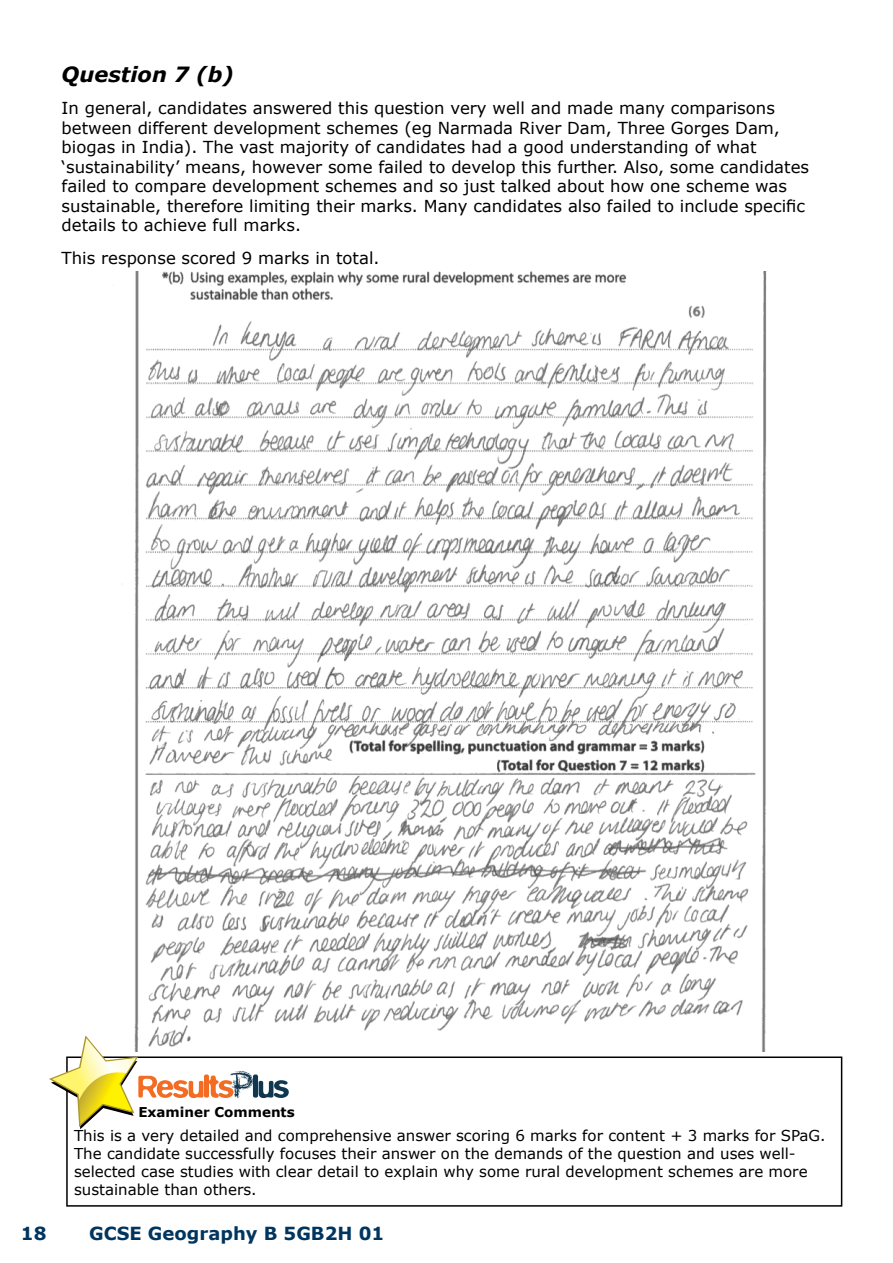
<style>
.page{position:relative;width:893px;height:1263px;background:#fff}
.page>*{position:absolute;margin:0;border:0;box-sizing:border-box;transform-origin:0 0}
.t1{font:italic 700 21px "Verdana";color:#000}
.t2{font:700 18px "Verdana";color:#00355f}
.t3{font:16.5px/19.5px "Verdana";color:#000}
.t4{font:15px/18px "Verdana";color:#000}
.t5{font:700 13.5px "Verdana";color:#000}
</style>
<div class="page">
<img style="left:122px;top:271px;width:645px;height:780px">
<div style="left:66px;top:1056px;width:776px;height:150px;border:2px solid #000"></div>
<svg style="left:49px;top:1035px;width:240px;height:94px"></svg>
<p class="t1" style="left:62px;top:59px;width:174px">Question 7 (b)</p>
<p class="t3" style="left:62px;top:98px;width:749px">In general, candidates answered this question very well and made many comparisons between different development schemes (eg Narmada River Dam, Three Gorges Dam, biogas in India). The vast majority of candidates had a good understanding of what ‘sustainability’ means, however some failed to develop this further. Also, some candidates failed to compare development schemes and so just talked about how one scheme was sustainable, therefore limiting their marks. Many candidates also failed to include specific details to achieve full marks.</p>
<p class="t3" style="left:62px;top:248px;width:319px">This response scored 9 marks in total.</p>
<p class="t5" style="left:138px;top:1102px;width:158px">Examiner Comments</p>
<p class="t4" style="left:74px;top:1126px;width:753px">This is a very detailed and comprehensive answer scoring 6 marks for content + 3 marks for SPaG.<br>The candidate successfully focuses their answer on the demands of the question and uses well&shy;selected case studies with clear detail to explain why some rural development schemes are more sustainable than others.</p>
<p class="t2" style="left:21px;top:1221px;width:27px">18</p>
<p class="t2" style="left:89px;top:1221px;width:297px">GCSE Geography B 5GB2H 01</p>
</div>
